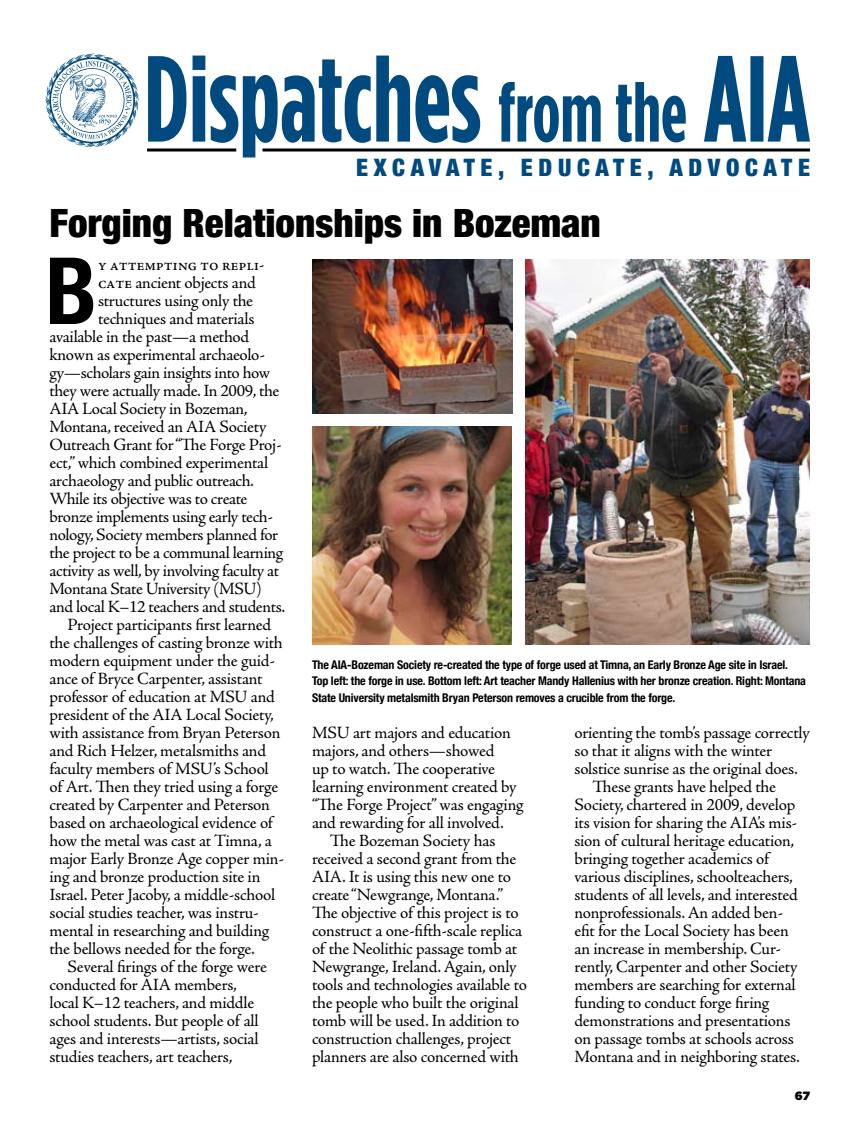
<style>
.page{position:relative;width:864px;height:1134px;background:#fff}
.page>*{position:absolute;margin:0;border:0;box-sizing:border-box;transform-origin:0 0}
.t1{font:700 condensed 92.85px "Helvetica Neue";color:#000}
.t2{font:900 condensed 39px "Helvetica Neue";color:#000}
.t3{font:900 condensed 24px "Helvetica Neue";letter-spacing:.235em;color:#004a80}
.t4{font:17.25px "Adobe Jenson Pro";letter-spacing:-.015em;color:#000}
.t5{font:700 condensed 12px/16.5px "Helvetica Neue";letter-spacing:-.01em;color:#000}
.t6{font:900 12px "Gotham";color:#000}
</style>
<div class="page">
<svg style="left:46px;top:54px;width:93px;height:93px"></svg>
<svg style="left:148px;top:56px;width:662px;height:101px"></svg>
<hr style="left:262px;top:148px;width:548px;height:3px;background:#000">
<hr style="left:147px;top:148px;width:89px;height:3px;background:#000">
<img style="left:525px;top:260px;width:285px;height:385px">
<img style="left:312px;top:426px;width:200px;height:219px">
<img style="left:312px;top:260px;width:201px;height:154px">
<h3 class="t3" style="left:356px;top:153px;width:454px">Excavate, Educate, Advocate</h3>
<h2 class="t2" style="left:50px;top:199px;width:553px">Forging Relationships in Bozeman</h2>
<h1 class="t1" style="left:45px;top:235px;width:53px">B</h1>
<p class="t4" style="left:98px;top:255px;width:168px">y attempting to repli-</p>
<p class="t4" style="left:98px;top:273px;width:159px">cate ancient objects and</p>
<p class="t4" style="left:98px;top:291px;width:157px">structures using only the</p>
<p class="t4" style="left:98px;top:309px;width:158px">techniques and materials</p>
<p class="t4" style="left:49px;top:327px;width:201px">available in the past—a method</p>
<p class="t4" style="left:49px;top:345px;width:217px">known as experimental archaeolo-</p>
<p class="t4" style="left:49px;top:363px;width:222px">gy—scholars gain insights into how</p>
<p class="t4" style="left:49px;top:381px;width:231px">they were actually made. In 2009, the</p>
<p class="t4" style="left:49px;top:399px;width:200px">AIA Local Society in Bozeman,</p>
<p class="t4" style="left:49px;top:417px;width:219px">Montana, received an AIA Society</p>
<p class="t4" style="left:49px;top:435px;width:234px">Outreach Grant for “The Forge Proj-</p>
<p class="t4" style="left:49px;top:453px;width:220px">ect,” which combined experimental</p>
<p class="t4" style="left:49px;top:471px;width:206px">archaeology and public outreach.</p>
<p class="t4" style="left:49px;top:489px;width:200px">While its objective was to create</p>
<p class="t4" style="left:49px;top:507px;width:225px">bronze implements using early tech-</p>
<p class="t4" style="left:49px;top:525px;width:230px">nology, Society members planned for</p>
<p class="t4" style="left:49px;top:543px;width:235px">the project to be a communal learning</p>
<p class="t4" style="left:49px;top:561px;width:231px">activity as well, by involving faculty at</p>
<p class="t4" style="left:49px;top:579px;width:214px">Montana State University (MSU)</p>
<p class="t4" style="left:49px;top:597px;width:237px">and local K–12 teachers and students.</p>
<p class="t4" style="left:67px;top:615px;width:205px">Project participants first learned</p>
<p class="t4" style="left:49px;top:633px;width:235px">the challenges of casting bronze with</p>
<p class="t4" style="left:49px;top:651px;width:227px">modern equipment under the guid-</p>
<p class="t4" style="left:49px;top:669px;width:215px">ance of Bryce Carpenter, assistant</p>
<p class="t4" style="left:49px;top:687px;width:227px">professor of education at MSU and</p>
<p class="t4" style="left:49px;top:705px;width:226px">president of the AIA Local Society,</p>
<p class="t4" style="left:49px;top:723px;width:233px">with assistance from Bryan Peterson</p>
<p class="t4" style="left:49px;top:741px;width:218px">and Rich Helzer, metalsmiths and</p>
<p class="t4" style="left:49px;top:759px;width:221px">faculty members of MSU’s School</p>
<p class="t4" style="left:49px;top:777px;width:230px">of Art. Then they tried using a forge</p>
<p class="t4" style="left:49px;top:795px;width:222px">created by Carpenter and Peterson</p>
<p class="t4" style="left:49px;top:813px;width:225px">based on archaeological evidence of</p>
<p class="t4" style="left:49px;top:831px;width:224px">how the metal was cast at Timna, a</p>
<p class="t4" style="left:49px;top:849px;width:236px">major Early Bronze Age copper min-</p>
<p class="t4" style="left:49px;top:867px;width:213px">ing and bronze production site in</p>
<p class="t4" style="left:49px;top:885px;width:227px">Israel. Peter Jacoby, a middle-school</p>
<p class="t4" style="left:49px;top:903px;width:211px">social studies teacher, was instru-</p>
<p class="t4" style="left:49px;top:921px;width:221px">mental in researching and building</p>
<p class="t4" style="left:49px;top:939px;width:207px">the bellows needed for the forge.</p>
<p class="t4" style="left:67px;top:957px;width:201px">Several firings of the forge were</p>
<p class="t4" style="left:49px;top:975px;width:189px">conducted for AIA members,</p>
<p class="t4" style="left:49px;top:992px;width:206px">local K–12 teachers, and middle</p>
<p class="t4" style="left:49px;top:1010px;width:211px">school students. But people of all</p>
<p class="t4" style="left:49px;top:1028px;width:211px">ages and interests—artists, social</p>
<p class="t4" style="left:49px;top:1046px;width:185px">studies teachers, art teachers,</p>
<p class="t5" style="left:312px;top:656px;width:496px">The AIA-Bozeman Society re-created the type of forge used at Timna, an Early Bronze Age site in Israel.<br>Top left: the forge in use. Bottom left: Art teacher Mandy Hallenius with her bronze creation. Right: Montana<br>State University metalsmith Bryan Peterson removes a crucible from the forge.</p>
<p class="t4" style="left:312px;top:723px;width:200px">MSU art majors and education</p>
<p class="t4" style="left:312px;top:741px;width:184px">majors, and others—showed</p>
<p class="t4" style="left:312px;top:759px;width:185px">up to watch. The cooperative</p>
<p class="t4" style="left:312px;top:777px;width:206px">learning environment created by</p>
<p class="t4" style="left:312px;top:795px;width:213px">“The Forge Project” was engaging</p>
<p class="t4" style="left:312px;top:813px;width:193px">and rewarding for all involved.</p>
<p class="t4" style="left:330px;top:831px;width:167px">The Bozeman Society has</p>
<p class="t4" style="left:312px;top:849px;width:206px">received a second grant from the</p>
<p class="t4" style="left:312px;top:867px;width:201px">AIA. It is using this new one to</p>
<p class="t4" style="left:312px;top:885px;width:193px">create “Newgrange, Montana.”</p>
<p class="t4" style="left:312px;top:903px;width:208px">The objective of this project is to</p>
<p class="t4" style="left:312px;top:921px;width:212px">construct a one-fifth-scale replica</p>
<p class="t4" style="left:312px;top:939px;width:207px">of the Neolithic passage tomb at</p>
<p class="t4" style="left:312px;top:957px;width:206px">Newgrange, Ireland. Again, only</p>
<p class="t4" style="left:312px;top:975px;width:217px">tools and technologies available to</p>
<p class="t4" style="left:312px;top:993px;width:208px">the people who built the original</p>
<p class="t4" style="left:312px;top:1011px;width:209px">tomb will be used. In addition to</p>
<p class="t4" style="left:312px;top:1029px;width:201px">construction challenges, project</p>
<p class="t4" style="left:312px;top:1047px;width:208px">planners are also concerned with</p>
<p class="t4" style="left:574px;top:723px;width:237px">orienting the tomb’s passage correctly</p>
<p class="t4" style="left:574px;top:741px;width:199px">so that it aligns with the winter</p>
<p class="t4" style="left:574px;top:759px;width:225px">solstice sunrise as the original does.</p>
<p class="t4" style="left:592px;top:777px;width:185px">These grants have helped the</p>
<p class="t4" style="left:574px;top:795px;width:222px">Society, chartered in 2009, develop</p>
<p class="t4" style="left:574px;top:813px;width:224px">its vision for sharing the AIA’s mis-</p>
<p class="t4" style="left:574px;top:831px;width:221px">sion of cultural heritage education,</p>
<p class="t4" style="left:574px;top:849px;width:196px">bringing together academics of</p>
<p class="t4" style="left:574px;top:867px;width:220px">various disciplines, schoolteachers,</p>
<p class="t4" style="left:574px;top:885px;width:225px">students of all levels, and interested</p>
<p class="t4" style="left:574px;top:903px;width:210px">nonprofessionals. An added ben-</p>
<p class="t4" style="left:574px;top:921px;width:216px">efit for the Local Society has been</p>
<p class="t4" style="left:574px;top:939px;width:208px">an increase in membership. Cur-</p>
<p class="t4" style="left:574px;top:957px;width:225px">rently, Carpenter and other Society</p>
<p class="t4" style="left:574px;top:975px;width:223px">members are searching for external</p>
<p class="t4" style="left:574px;top:993px;width:197px">funding to conduct forge firing</p>
<p class="t4" style="left:574px;top:1011px;width:218px">demonstrations and presentations</p>
<p class="t4" style="left:574px;top:1029px;width:221px">on passage tombs at schools across</p>
<p class="t4" style="left:574px;top:1047px;width:227px">Montana and in neighboring states.</p>
<p class="t6" style="left:795px;top:1089px;width:17px">67</p>
</div>
